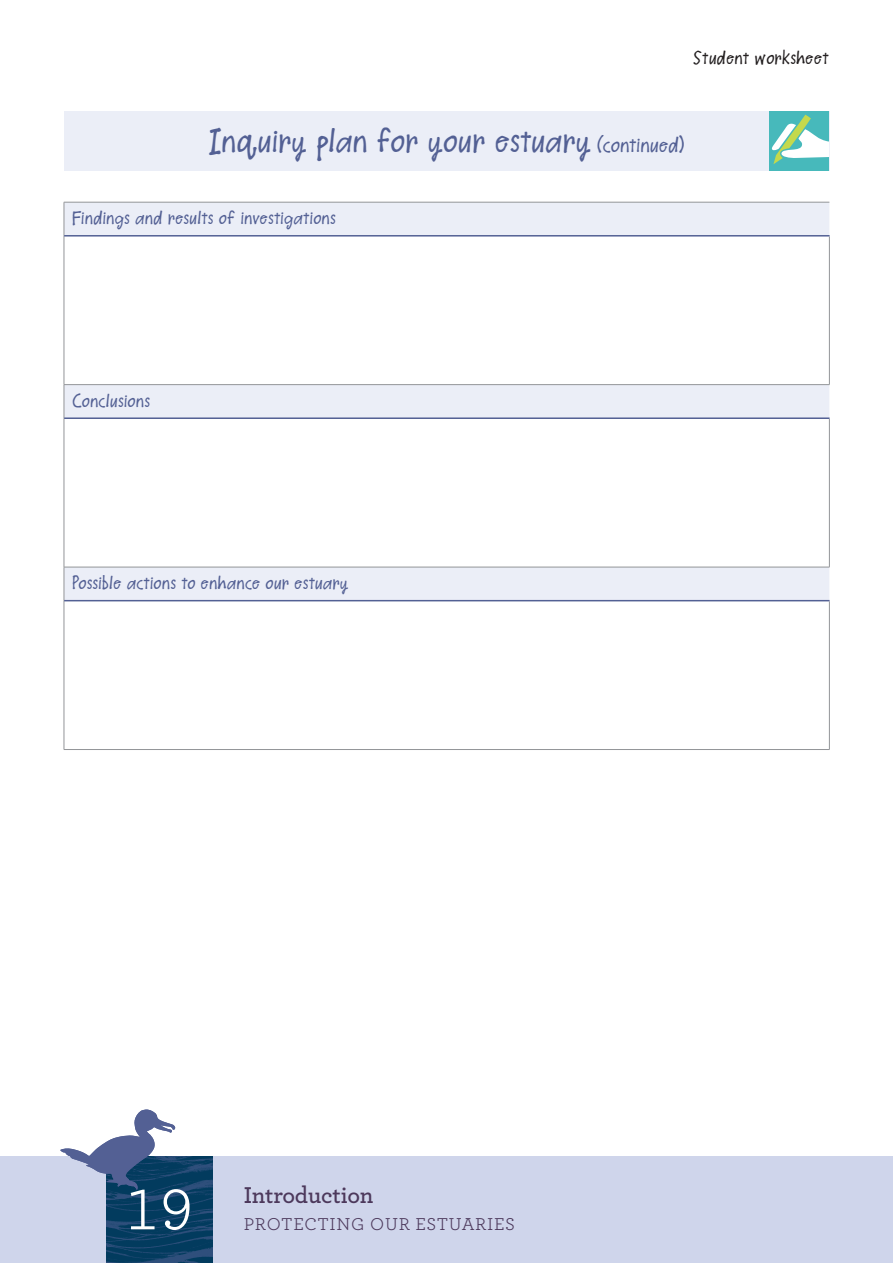
<style>
.page{position:relative;width:893px;height:1263px;background:#fff}
.page>*{position:absolute;margin:0;border:0;box-sizing:border-box;transform-origin:0 0}
.t1{font:60px "Archer";color:#fff}
.Table_H1{font:28.5px "Salli Scribbles";letter-spacing:-.005em;color:#536094}
.t2{font:600 24px "Archer";letter-spacing:-.01em;color:#4c385b}
.t3{font:18px "Archer";letter-spacing:.04em;color:#4c385b}
.Table_H1-2{font:15.75px "Salli Scribbles";letter-spacing:.005em;color:#536094}
.Inquiry_stage{font:15.75px "Salli Scribbles";letter-spacing:.005em;color:#231f20}
.s1{font-size:18px}
</style>
<div class="page">
<svg style="left:65px;top:203px;width:764px;height:397px"></svg>
<hr style="left:829px;top:237px;width:1px;height:147px;background:#939598">
<hr style="left:829px;top:419px;width:1px;height:148px;background:#939598">
<hr style="left:829px;top:601px;width:1px;height:148px;background:#939598">
<hr style="left:64px;top:202px;width:1px;height:34px;background:#939598">
<hr style="left:64px;top:236px;width:1px;height:148px;background:#939598">
<hr style="left:64px;top:385px;width:1px;height:33px;background:#939598">
<hr style="left:64px;top:418px;width:1px;height:149px;background:#939598">
<hr style="left:64px;top:567px;width:1px;height:34px;background:#939598">
<hr style="left:64px;top:601px;width:1px;height:148px;background:#939598">
<hr style="left:64px;top:749px;width:766px;height:1px;background:#939598">
<hr style="left:64px;top:202px;width:765px;height:1px;background:#939598">
<hr style="left:64px;top:384px;width:766px;height:1px;background:#939598">
<hr style="left:64px;top:567px;width:766px;height:1px;background:#939598">
<hr style="left:64px;top:235px;width:766px;height:2px;background:#536094">
<hr style="left:64px;top:417px;width:766px;height:2px;background:#536094">
<hr style="left:64px;top:600px;width:766px;height:1px;background:#536094">
<div style="left:64px;top:111px;width:765px;height:59px;background:#ebeef7"></div>
<div style="left:770px;top:111px;width:59px;height:60px;background:#47b9bb"></div>
<svg style="left:772px;top:115px;width:57px;height:49px"></svg>
<div style="left:0;top:1157px;width:893px;height:106px;background:#cfd5eb"></div>
<img style="left:106px;top:1157px;width:107px;height:106px">
<svg style="left:60px;top:1109px;width:115px;height:81px"></svg>
<p class="Inquiry_stage" style="left:693px;top:44px;width:137px">Student worksheet</p>
<p class="Table_H1" style="left:209px;top:116px;width:477px">Inquiry plan for your estuary <span class="s1">(continued)</span></p>
<p class="Table_H1-2" style="left:72px;top:204px;width:265px">Findings and results of investigations</p>
<p class="Table_H1-2" style="left:72px;top:386px;width:79px">Conclusions</p>
<p class="Table_H1-2" style="left:72px;top:569px;width:278px">Possible actions to enhance our estuary</p>
<h1 class="t1" style="left:126px;top:1168px;width:68px">19</h1>
<h3 class="t2" style="left:244px;top:1177px;width:131px">Introduction</h3>
<p class="t3" style="left:244px;top:1211px;width:273px">PROTECTING OUR ESTUARIES</p>
</div>
